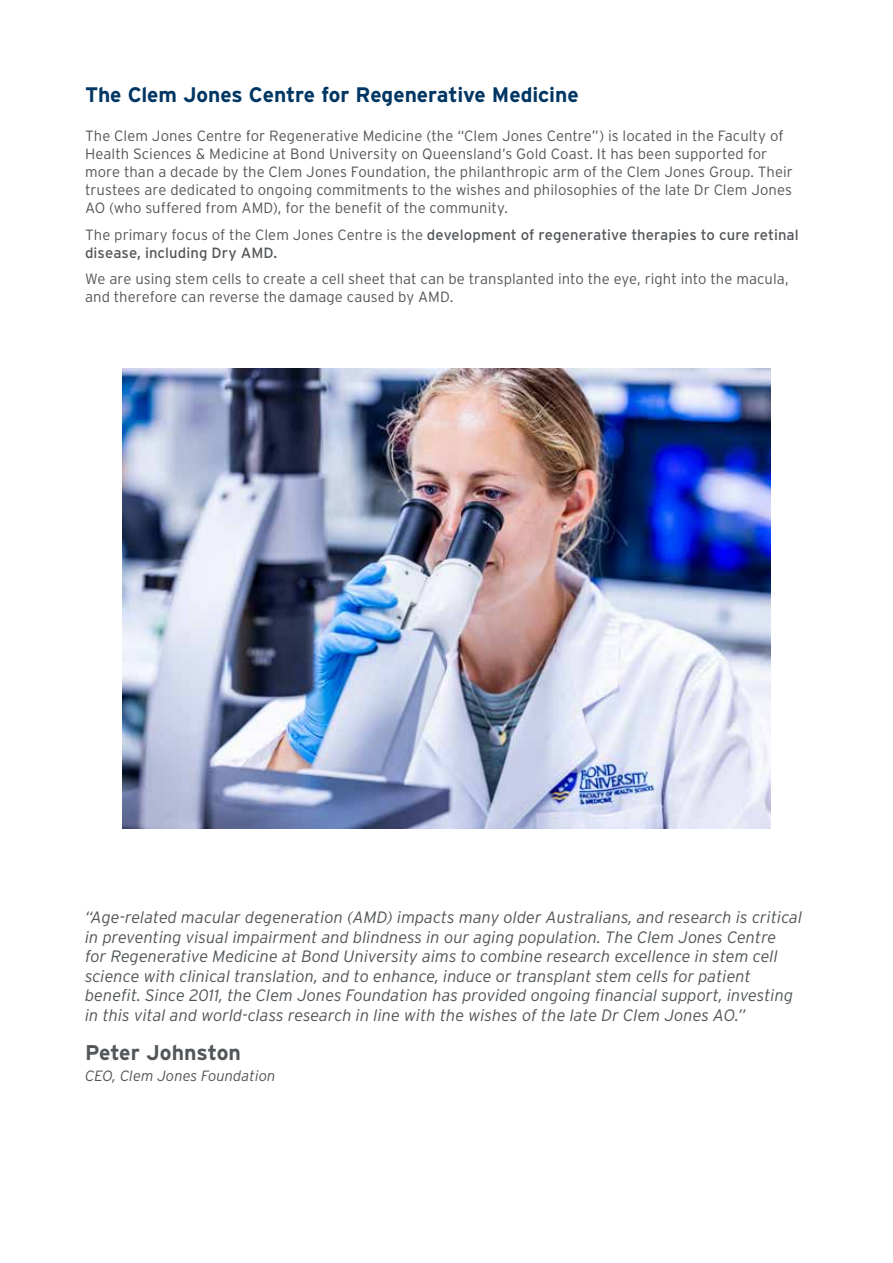
<style>
.page{position:relative;width:893px;height:1263px;background:#fff}
.page>*{position:absolute;margin:0;border:0;box-sizing:border-box;transform-origin:0 0}
.t1{font:700 21.3px "Interstate";color:#53575a}
.t2{font:700 21px "Interstate";letter-spacing:-.005em;color:#003663}
.t3{font:italic 300 16.5px/19.5px "Interstate";color:#53575a}
.t4{font:300 14.85px/18px "Interstate";letter-spacing:.005em;color:#54575a}
.t5{font:14.85px/18px "Interstate";letter-spacing:.005em;color:#54575a}
.t6{font:italic 300 14.85px "Interstate";color:#53575a}
.s1{font-weight:300}
</style>
<div class="page">
<img style="left:123px;top:369px;width:647px;height:459px">
<h2 class="t2" style="left:85px;top:82px;width:495px">The Clem Jones Centre for Regenerative Medicine</h2>
<p class="t4" style="left:85px;top:127px;width:709px">The Clem Jones Centre for Regenerative Medicine (the “Clem Jones Centre”) is located in the Faculty of Health Sciences &amp; Medicine at Bond University on Queensland’s Gold Coast. It has been supported for more than a decade by the Clem Jones Foundation, the philanthropic arm of the Clem Jones Group. Their trustees are dedicated to ongoing commitments to the wishes and philosophies of the late Dr Clem Jones AO (who suffered from AMD), for the benefit of the community.</p>
<p class="t5" style="left:85px;top:225px;width:715px"><span class="s1">The primary focus of the Clem Jones Centre is the</span> development of regenerative therapies to cure retinal disease, including Dry AMD.</p>
<p class="t4" style="left:85px;top:270px;width:705px">We are using stem cells to create a cell sheet that can be transplanted into the eye, right into the macula, and therefore can reverse the damage caused by AMD.</p>
<p class="t3" style="left:85px;top:907px;width:719px">“Age-related macular degeneration (AMD) impacts many older Australians, and research is critical in preventing visual impairment and blindness in our aging population. The Clem Jones Centre<br>for Regenerative Medicine at Bond University aims to combine research excellence in stem cell science with clinical translation, and to enhance, induce or transplant stem cells for patient benefit. Since 2011, the Clem Jones Foundation has provided ongoing financial support, investing in this vital and world-class research in line with the wishes of the late Dr Clem Jones AO.”</p>
<h1 class="t1" style="left:85px;top:1040px;width:157px">Peter Johnston</h1>
<p class="t6" style="left:85px;top:1067px;width:192px">CEO, Clem Jones Foundation</p>
</div>
